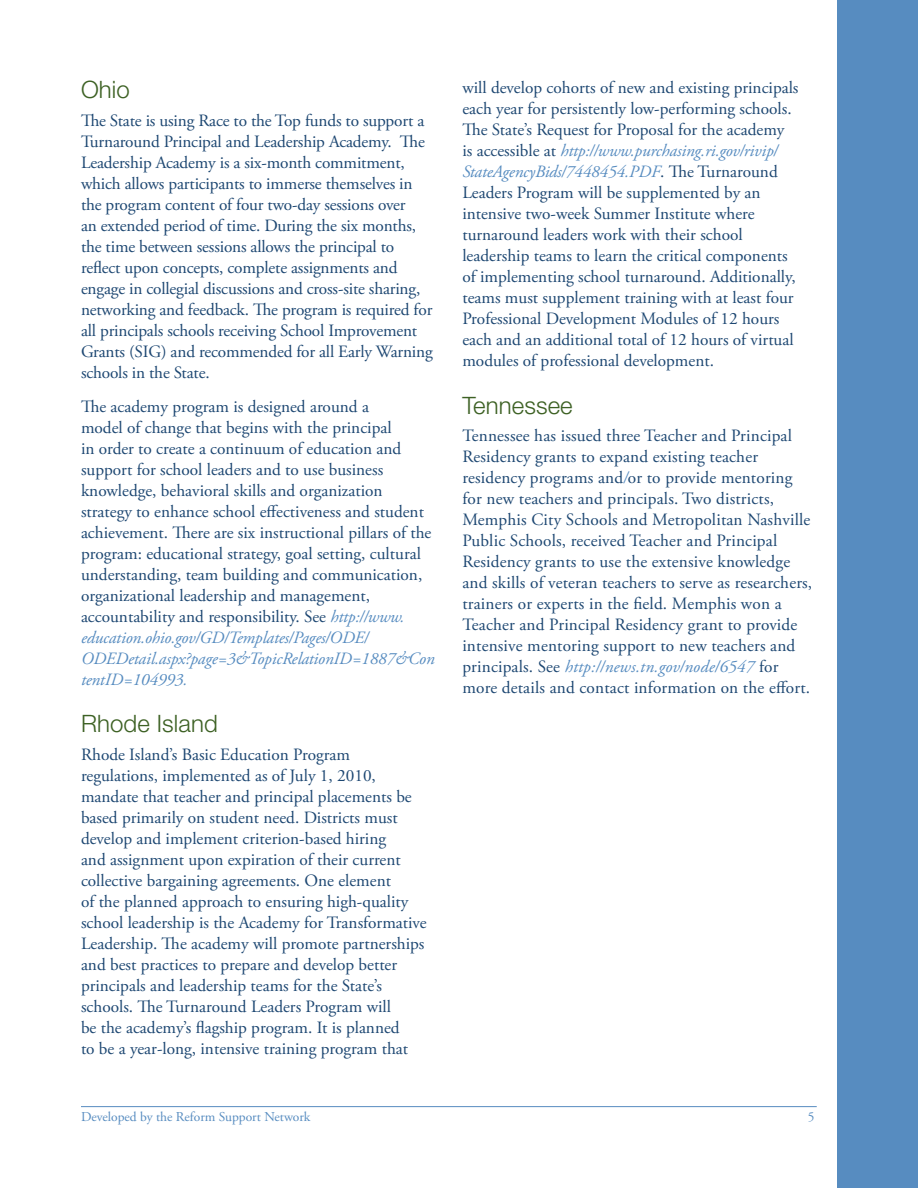
<style>
.page{position:relative;width:918px;height:1188px;background:#fff}
.page>*{position:absolute;margin:0;border:0;box-sizing:border-box;transform-origin:0 0}
.t1{font:300 24px "Helvetica Neue LT Pro";letter-spacing:.005em;color:#3d6124}
.t2{font:17.25px/21px "Adobe Garamond Pro";color:#1d4772}
.t3{font:13.5px "Adobe Garamond Pro";color:#578cc0}
.s1{font-style:italic;color:#578cc0}
</style>
<div class="page">
<div style="left:837px;top:0;width:81px;height:1188px;background:#578cc0"></div>
<hr style="left:81px;top:1106px;width:736px;height:1px;background:#578cc0">
<h1 class="t1" style="left:81px;top:75px;width:50px">Ohio</h1>
<p class="t2" style="left:81px;top:111px;width:353px">The State is using Race to the Top funds to support a Turnaround Principal and Leadership Academy. The Leadership Academy is a six-month commitment, which allows participants to immerse themselves in the program content of four two-day sessions over<br>an extended period of time. During the six months, the time between sessions allows the principal to reflect upon concepts, complete assignments and engage in collegial discussions and cross-site sharing, networking and feedback. The program is required for all principals schools receiving School Improvement Grants (SIG) and recommended for all Early Warning schools in the State.</p>
<p class="t2" style="left:81px;top:397px;width:355px">The academy program is designed around a<br>model of change that begins with the principal<br>in order to create a continuum of education and support for school leaders and to use business knowledge, behavioral skills and organization strategy to enhance school effectiveness and student achievement. There are six instructional pillars of the program: educational strategy, goal setting, cultural understanding, team building and communication, organizational leadership and management, accountability and responsibility. See <span class="s1">http://www. education.ohio.gov/GD/Templates/Pages/ODE/ ODEDetail.aspx?page=3&amp;TopicRelationID=1887&amp;Con tentID=104993.</span></p>
<h1 class="t1" style="left:81px;top:709px;width:138px">Rhode Island</h1>
<p class="t2" style="left:81px;top:745px;width:347px">Rhode Island’s Basic Education Program regulations, implemented as of July 1, 2010, mandate that teacher and principal placements be based primarily on student need. Districts must develop and implement criterion-based hiring<br>and assignment upon expiration of their current collective bargaining agreements. One element<br>of the planned approach to ensuring high-quality school leadership is the Academy for Transformative Leadership. The academy will promote partnerships and best practices to prepare and develop better principals and leadership teams for the State’s schools. The Turnaround Leaders Program will<br>be the academy’s flagship program. It is planned<br>to be a year-long, intensive training program that</p>
<p class="t2" style="left:462px;top:78px;width:338px">will develop cohorts of new and existing principals each year for persistently low-performing schools.<br>The State’s Request for Proposal for the academy is accessible at <span class="s1">http://www.purchasing.ri.gov/rivip/ StateAgencyBids/7448454.PDF</span>. The Turnaround Leaders Program will be supplemented by an intensive two-week Summer Institute where turnaround leaders work with their school leadership teams to learn the critical components of implementing school turnaround. Additionally, teams must supplement training with at least four Professional Development Modules of 12 hours each and an additional total of 12 hours of virtual modules of professional development.</p>
<h1 class="t1" style="left:462px;top:390px;width:112px">Tennessee</h1>
<p class="t2" style="left:462px;top:426px;width:351px">Tennessee has issued three Teacher and Principal Residency grants to expand existing teacher residency programs and<span class="s1">/</span>or to provide mentoring for new teachers and principals. Two districts, Memphis City Schools and Metropolitan Nashville Public Schools, received Teacher and Principal Residency grants to use the extensive knowledge and skills of veteran teachers to serve as researchers, trainers or experts in the field. Memphis won a Teacher and Principal Residency grant to provide intensive mentoring support to new teachers and principals. See <span class="s1">http://news.tn.gov/node/6547</span> for more details and contact information on the effort.</p>
<p class="t3" style="left:81px;top:1108px;width:231px">Developed by the Reform Support Network</p>
<p class="t3" style="left:808px;top:1108px;width:8px">5</p>
</div>
